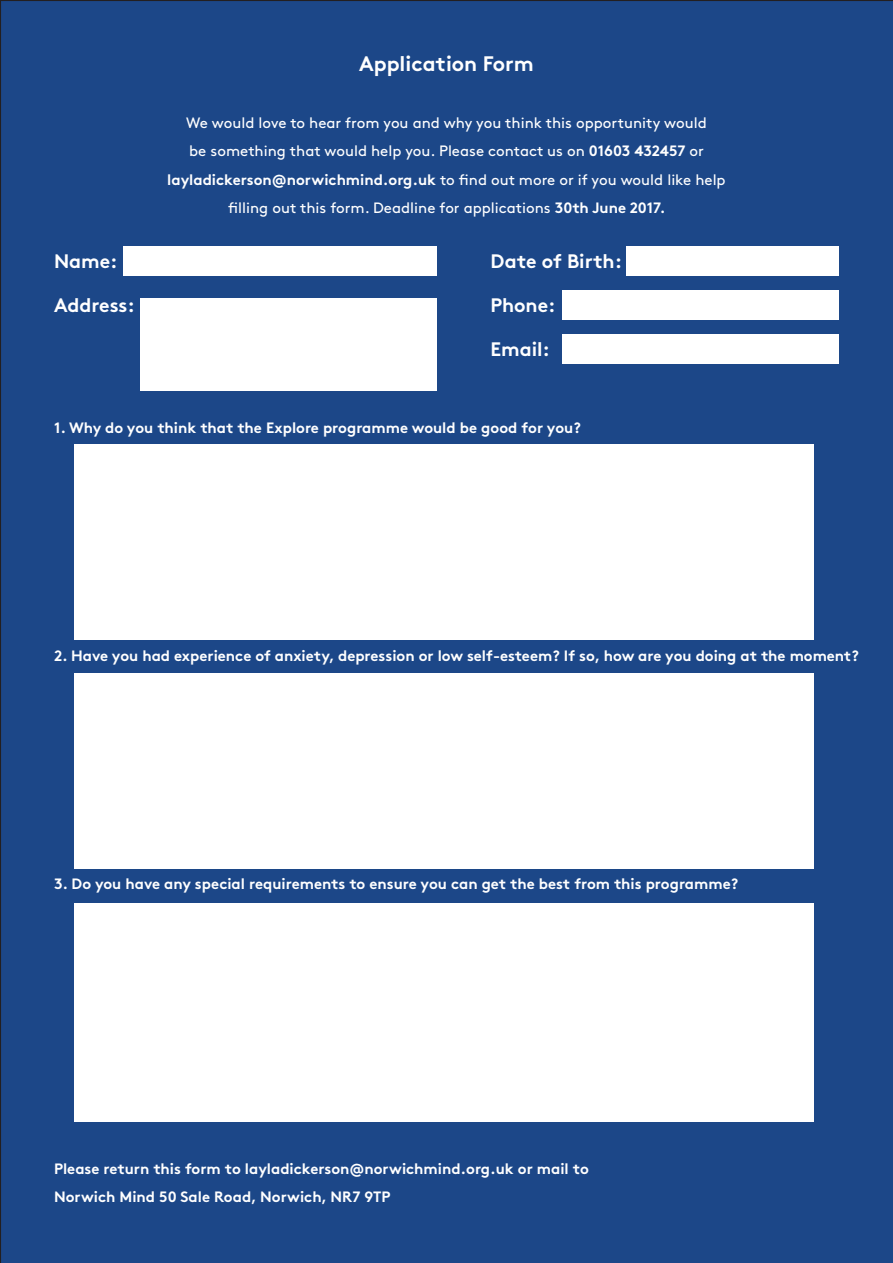
<style>
.page{position:relative;width:893px;height:1263px;background:#1c4788}
.page>*{position:absolute;margin:0;border:0;box-sizing:border-box;transform-origin:0 0}
.t1{font:700 21px "Brown";color:#fff}
.t2{font:700 19.5px "Brown";color:#fff}
.t3{font:700 15px "Brown";color:#fff}
.t4{font:15px/28.5px "Brown";color:#fff;text-align:center}
.s1{font-weight:700}
</style>
<div class="page">
<div style="left:123px;top:246px;width:313px;height:30px;background:#fff"></div>
<div style="left:627px;top:246px;width:212px;height:30px;background:#fff"></div>
<div style="left:562px;top:290px;width:277px;height:30px;background:#fff"></div>
<div style="left:562px;top:334px;width:277px;height:30px;background:#fff"></div>
<div style="left:140px;top:298px;width:296px;height:92px;background:#fff"></div>
<div style="left:74px;top:444px;width:740px;height:195px;background:#fff"></div>
<div style="left:74px;top:673px;width:740px;height:196px;background:#fff"></div>
<div style="left:74px;top:903px;width:740px;height:218px;background:#fff"></div>
<p class="t1" style="left:359px;top:46px;width:176px">Application Form</p>
<p class="t2" style="left:54px;top:245px;width:65px">Name:</p>
<p class="t2" style="left:54px;top:289px;width:82px">Address:</p>
<p class="t4" style="left:167px;top:107px;width:560px">We would love to hear from you and why you think this opportunity would<br>be something that would help you. Please contact us on <span class="s1">01603 432457</span> or <span class="s1">layladickerson@norwichmind.org.uk</span> to find out more or if you would like help filling out this form. Deadline for applications <span class="s1">30th June 2017.</span></p>
<p class="t2" style="left:490px;top:245px;width:133px">Date of Birth:</p>
<p class="t2" style="left:490px;top:289px;width:67px">Phone:</p>
<p class="t2" style="left:490px;top:333px;width:61px">Email:</p>
<p class="t3" style="left:54px;top:415px;width:528px">1. Why do you think that the Explore programme would be good for you?</p>
<p class="t3" style="left:54px;top:643px;width:806px">2. Have you had experience of anxiety, depression or low self-esteem? If so, how are you doing at the moment?</p>
<p class="t3" style="left:54px;top:871px;width:686px">3. Do you have any special requirements to ensure you can get the best from this programme?</p>
<p class="t3" style="left:54px;top:1156px;width:536px">Please return this form to layladickerson@norwichmind.org.uk or mail to</p>
<p class="t3" style="left:54px;top:1185px;width:338px">Norwich Mind 50 Sale Road, Norwich, NR7 9TP</p>
</div>
